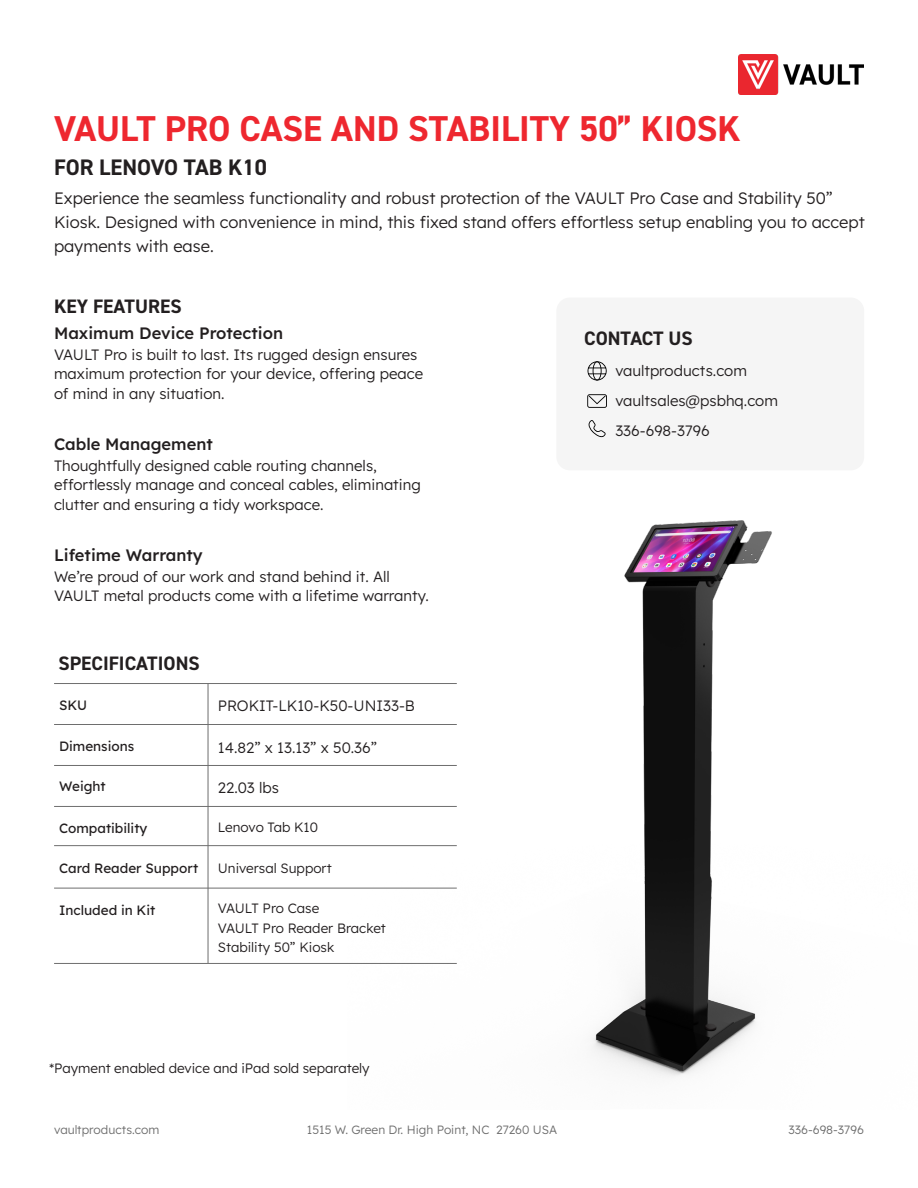
<style>
.page{position:relative;width:918px;height:1188px;background:#fff}
.page>*{position:absolute;margin:0;border:0;box-sizing:border-box;transform-origin:0 0}
.header1{font:700 36px "DIN2014";color:#ee272f}
.Paragraph_Style_2{font:700 22.5px "DIN2014";color:#231f20}
.Paragraph_Style_2-2{font:700 19.5px "DIN2014";color:#231f20}
.Body{font:300 16.5px/24px "Lexend";color:#231f20}
.Subheader{font:500 16.5px "Lexend";color:#231f20}
.body{font:300 15px/19.5px "Lexend";color:#231f20}
.Chart_content{font:300 15px "Lexend";color:#231f20}
.body-2{font:300 13.5px/19.5px "Lexend";color:#231f20}
.Chart_titles{font:13.5px "Lexend";color:#231f20}
.Subheader-2{font:300 13.5px "Lexend";color:#231f20}
.t1{font:300 12px "Lexend";color:#6e6e6e}
</style>
<div class="page">
<img style="left:738px;top:54px;width:126px;height:40px">
<div style="left:556px;top:298px;width:308px;height:172px;background:#f5f5f5;border-radius:14px"></div>
<svg style="left:587px;top:394px;width:20px;height:14px"></svg>
<svg style="left:588px;top:420px;width:18px;height:17px"></svg>
<svg style="left:588px;top:361px;width:19px;height:19px"></svg>
<hr style="left:208px;top:684px;width:1px;height:279px;background:#6e6e6e">
<hr style="left:54px;top:724px;width:403px;height:1px;background:#6e6e6e">
<hr style="left:54px;top:765px;width:403px;height:1px;background:#6e6e6e">
<hr style="left:54px;top:806px;width:403px;height:1px;background:#6e6e6e">
<hr style="left:54px;top:683px;width:403px;height:1px;background:#6e6e6e">
<hr style="left:54px;top:845px;width:403px;height:1px;background:#6e6e6e">
<hr style="left:54px;top:888px;width:403px;height:1px;background:#6e6e6e">
<hr style="left:54px;top:963px;width:403px;height:1px;background:#6e6e6e">
<img style="left:348px;top:520px;width:424px;height:557px">
<p class="header1" style="left:54px;top:104px;width:688px">VAULT PRO CASE AND STABILITY 50” KIOSK</p>
<p class="Paragraph_Style_2" style="left:54px;top:152px;width:214px">FOR LENOVO TAB K10</p>
<p class="Body" style="left:54px;top:186px;width:812px">Experience the seamless functionality and robust protection of the VAULT Pro Case and Stability 50”<br>Kiosk. Designed with convenience in mind, this fixed stand offers effortless setup enabling you to accept payments with ease.</p>
<p class="Paragraph_Style_2-2" style="left:54px;top:293px;width:129px">KEY FEATURES</p>
<p class="Subheader" style="left:54px;top:321px;width:231px">Maximum Device Protection</p>
<p class="body" style="left:54px;top:344px;width:371px">VAULT Pro is built to last. Its rugged design ensures maximum protection for your device, offering peace of mind in any situation.</p>
<p class="Subheader" style="left:54px;top:432px;width:160px">Cable Management</p>
<p class="body" style="left:54px;top:455px;width:368px">Thoughtfully designed cable routing channels, effortlessly manage and conceal cables, eliminating clutter and ensuring a tidy workspace.</p>
<p class="Subheader" style="left:54px;top:543px;width:150px">Lifetime Warranty</p>
<p class="body" style="left:54px;top:566px;width:376px">We’re proud of our work and stand behind it. All<br>VAULT metal products come with a lifetime warranty.</p>
<p class="Paragraph_Style_2-2" style="left:58px;top:650px;width:143px">SPECIFICATIONS</p>
<p class="Chart_titles" style="left:59px;top:695px;width:30px">SKU</p>
<p class="Chart_titles" style="left:59px;top:736px;width:77px">Dimensions</p>
<p class="Chart_titles" style="left:59px;top:777px;width:48px">Weight</p>
<p class="Chart_titles" style="left:59px;top:818px;width:90px">Compatibility</p>
<p class="Chart_titles" style="left:59px;top:858px;width:141px">Card Reader Support</p>
<p class="Chart_titles" style="left:59px;top:900px;width:98px">Included in Kit</p>
<p class="Chart_content" style="left:218px;top:695px;width:199px">PROKIT-LK10-K50-UNI33-B</p>
<p class="Chart_content" style="left:218px;top:736px;width:161px">14.82” x 13.13” x 50.36”</p>
<p class="Chart_content" style="left:218px;top:777px;width:63px">22.03 lbs</p>
<p class="body-2" style="left:218px;top:817px;width:102px">Lenovo Tab K10</p>
<p class="body-2" style="left:218px;top:858px;width:116px">Universal Support</p>
<p class="body-2" style="left:218px;top:898px;width:103px">VAULT Pro Case</p>
<p class="body-2" style="left:218px;top:917px;width:170px">VAULT Pro Reader Bracket<br>Stability 50” Kiosk</p>
<p class="Subheader-2" style="left:49px;top:1059px;width:322px">*Payment enabled device and iPad sold separately</p>
<p class="Paragraph_Style_2-2" style="left:584px;top:325px;width:110px">CONTACT US</p>
<p class="body" style="left:615px;top:360px;width:133px">vaultproducts.com</p>
<p class="body" style="left:615px;top:390px;width:164px">vaultsales@psbhq.com</p>
<p class="body" style="left:615px;top:420px;width:96px">336-698-3796</p>
<p class="t1" style="left:54px;top:1121px;width:107px">vaultproducts.com</p>
<p class="t1" style="left:307px;top:1121px;width:252px">1515 W. Green Dr. High Point, NC 27260 USA</p>
<p class="t1" style="left:788px;top:1121px;width:77px">336-698-3796</p>
</div>
